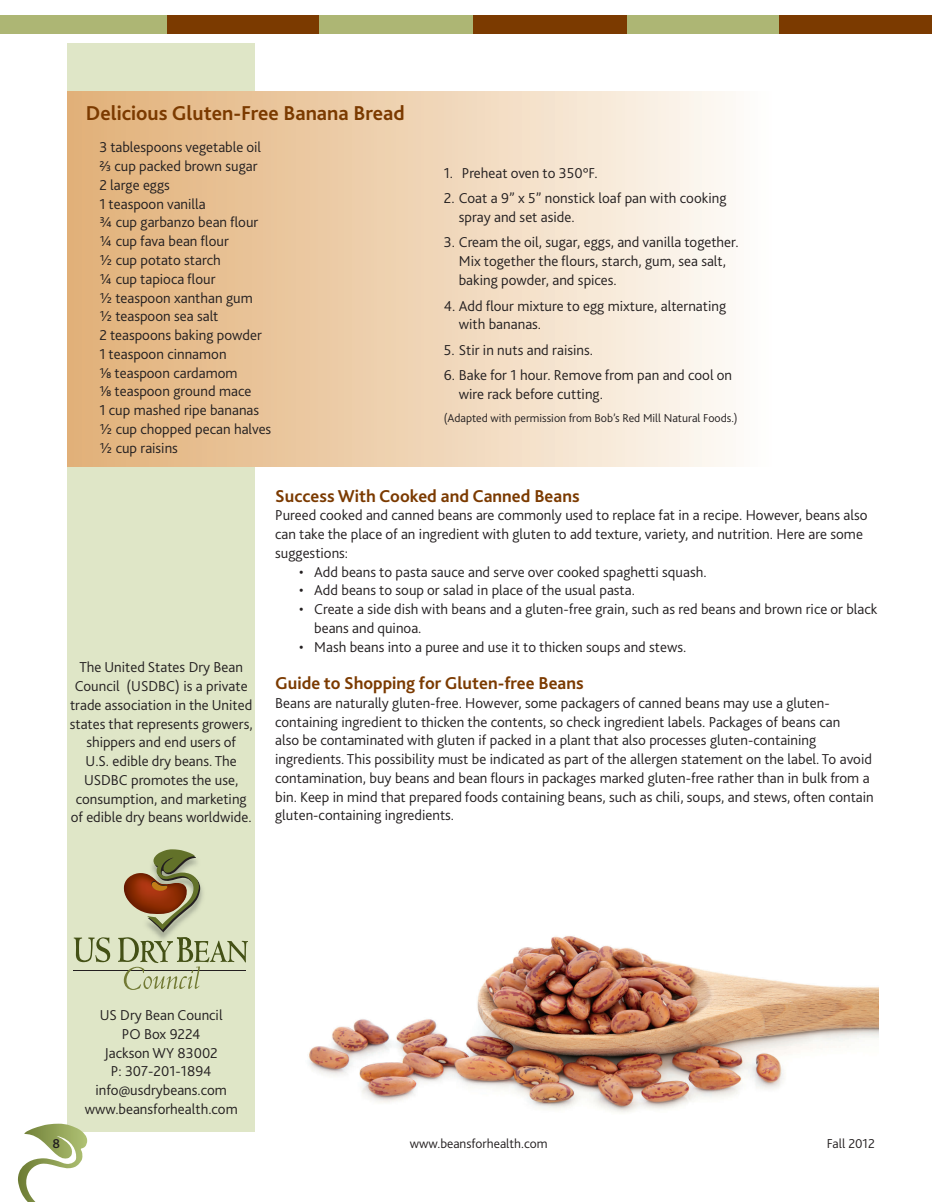
<style>
.page{position:relative;width:932px;height:1202px;background:#fff}
.page>*{position:absolute;margin:0;border:0;box-sizing:border-box;transform-origin:0 0}
.t1{font:700 21px "Bliss 2";color:#7b3a00}
.t2{font:700 18px "Bliss 2";color:#7b3a00}
.t3{font:300 15px/18.8px "Bliss 2";color:#231f20}
.t4{font:300 13.5px "Bliss 2";color:#231f20}
.t5{font:500 13.5px "Bliss 2";color:#231f20}
.t6{font:300 12px "Bliss 2";color:#231f20}
</style>
<div class="page">
<div style="left:68px;top:43px;width:187px;height:1088px;background:#dfe6c7"></div>
<svg style="left:18px;top:1123px;width:69px;height:79px"></svg>
<div style="left:0;top:15px;width:167px;height:19px;background:#adb674"></div>
<div style="left:167px;top:15px;width:153px;height:19px;background:#7b3a00"></div>
<div style="left:320px;top:15px;width:153px;height:19px;background:#adb674"></div>
<div style="left:626px;top:15px;width:153px;height:19px;background:#adb674"></div>
<div style="left:779px;top:15px;width:153px;height:19px;background:#7b3a00"></div>
<div style="left:473px;top:15px;width:153px;height:19px;background:#7b3a00"></div>
<svg style="left:74px;top:937px;width:36px;height:25px"></svg>
<hr style="left:74px;top:970px;width:172px;height:1px;background:#231f20">
<svg style="left:118px;top:849px;width:130px;height:141px"></svg>
<div style="left:68px;top:92px;width:707px;height:374px;background:linear-gradient(to right,#e1af75,#fefdfa)"></div>
<img style="left:308px;top:936px;width:570px;height:177px">
<h1 class="t1" style="left:86px;top:100px;width:320px">Delicious Gluten-Free Banana Bread</h1>
<p class="t3" style="left:99px;top:138px;width:173px">3 tablespoons vegetable oil<br>2/3 cup packed brown sugar<br>2 large eggs<br>1 teaspoon vanilla<br>¾ cup garbanzo bean flour ¼ cup fava bean flour<br>½ cup potato starch<br>¼ cup tapioca flour<br>½ teaspoon xanthan gum<br>½ teaspoon sea salt<br>2 teaspoons baking powder<br>1 teaspoon cinnamon<br>1/8 teaspoon cardamom<br>1/8 teaspoon ground mace<br>1 cup mashed ripe bananas ½ cup chopped pecan halves ½ cup raisins</p>
<p class="t2" style="left:275px;top:484px;width:306px">Success With Cooked and Canned Beans</p>
<p class="t3" style="left:275px;top:505px;width:594px">Pureed cooked and canned beans are commonly used to replace fat in a recipe. However, beans also can take the place of an ingredient with gluten to add texture, variety, and nutrition. Here are some suggestions:</p>
<p class="t3" style="left:299px;top:562px;width:409px">• Add beans to pasta sauce and serve over cooked spaghetti squash.</p>
<p class="t3" style="left:299px;top:580px;width:337px">• Add beans to soup or salad in place of the usual pasta.</p>
<p class="t3" style="left:314px;top:599px;width:564px;text-indent:-15px">• Create a side dish with beans and a gluten-free grain, such as red beans and brown rice or black beans and quinoa.</p>
<p class="t3" style="left:299px;top:637px;width:388px">• Mash beans into a puree and use it to thicken soups and stews.</p>
<p class="t2" style="left:275px;top:672px;width:310px">Guide to Shopping for Gluten-free Beans</p>
<p class="t3" style="left:275px;top:693px;width:600px">Beans are naturally gluten-free. However, some packagers of canned beans may use a gluten&shy;containing ingredient to thicken the contents, so check ingredient labels. Packages of beans can<br>also be contaminated with gluten if packed in a plant that also processes gluten-containing ingredients. This possibility must be indicated as part of the allergen statement on the label. To avoid contamination, buy beans and bean flours in packages marked gluten-free rather than in bulk from a bin. Keep in mind that prepared foods containing beans, such as chili, soups, and stews, often contain gluten-containing ingredients.</p>
<p class="t3" style="left:444px;top:163px;width:155px">1. Preheat oven to 350°F.</p>
<p class="t3" style="left:459px;top:188px;width:269px;text-indent:-15px">2. Coat a 9” x 5” nonstick loaf pan with cooking spray and set aside.</p>
<p class="t3" style="left:459px;top:233px;width:281px;text-indent:-15px">3. Cream the oil, sugar, eggs, and vanilla together.<br>Mix together the flours, starch, gum, sea salt, baking powder, and spices.</p>
<p class="t3" style="left:459px;top:296px;width:269px;text-indent:-15px">4. Add flour mixture to egg mixture, alternating with bananas.</p>
<p class="t3" style="left:444px;top:340px;width:151px">5. Stir in nuts and raisins.</p>
<p class="t3" style="left:459px;top:365px;width:275px;text-indent:-15px">6. Bake for 1 hour. Remove from pan and cool on wire rack before cutting.</p>
<p class="t6" style="left:444px;top:411px;width:295px">(Adapted with permission from Bob’s Red Mill Natural Foods.)</p>
<p class="t3" style="left:70px;top:657px;width:184px;text-align:center">The United States Dry Bean<br>Council (USDBC) is a private trade association in the United states that represents growers, shippers and end users of<br>U.S. edible dry beans. The<br>USDBC promotes the use, consumption, and marketing of edible dry beans worldwide.</p>
<p class="t3" style="left:85px;top:1005px;width:154px;text-align:center">US Dry Bean Council<br>PO Box 9224<br>Jackson WY 83002<br>P: 307-201-1894 info@usdrybeans.com www.beansforhealth.com</p>
<p class="t5" style="left:52px;top:1135px;width:9px">8</p>
<p class="t4" style="left:410px;top:1135px;width:139px">www.beansforhealth.com</p>
<p class="t4" style="left:826px;top:1135px;width:50px">Fall 2012</p>
</div>
